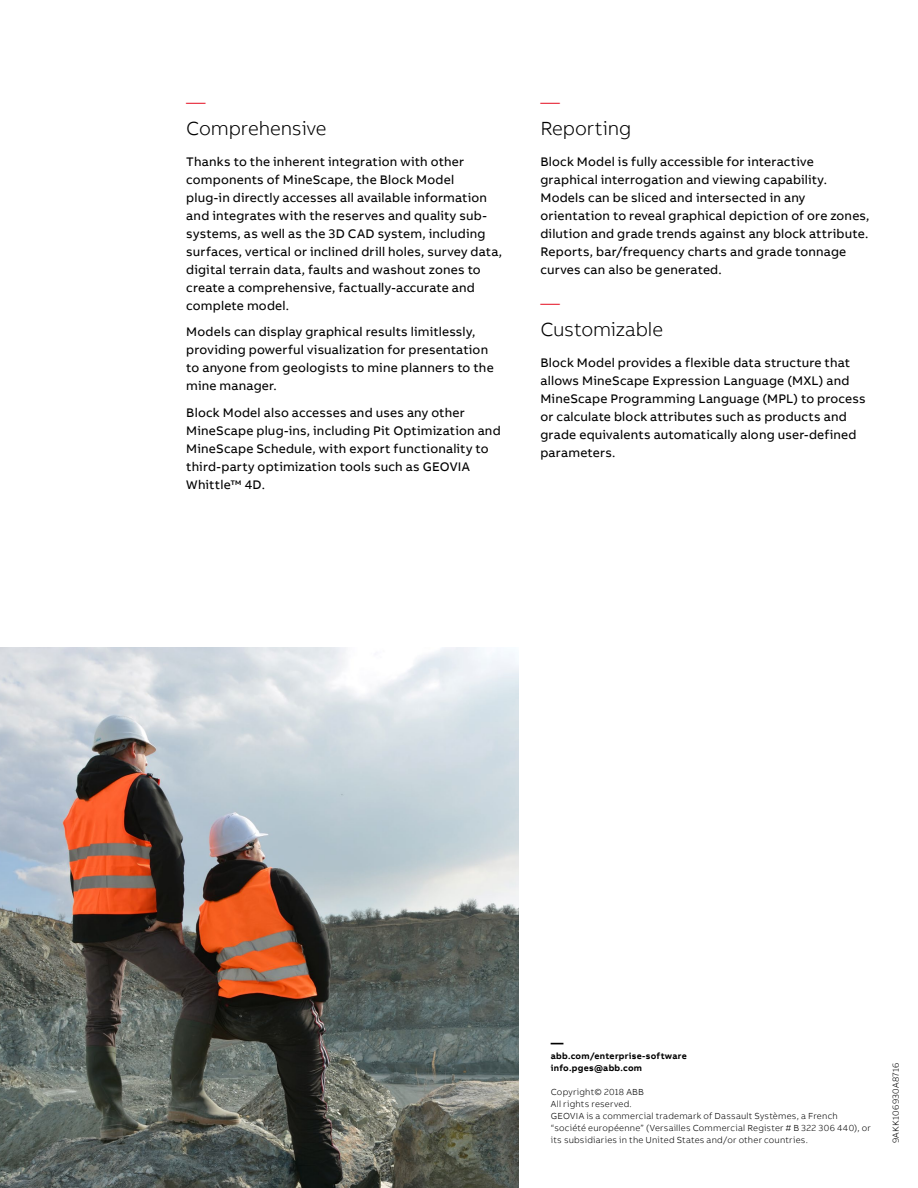
<style>
.page{position:relative;width:918px;height:1188px;background:#fff}
.page>*{position:absolute;margin:0;border:0;box-sizing:border-box;transform-origin:0 0}
.Lead_13pt_18pt{font:300 19.5px/27px "AB Bvoice";letter-spacing:-.005em;color:#000}
.Copytext_8_5pt_12pt{font:12.75px/18px "AB Bvoice";letter-spacing:.015em;color:#000}
.Contact_8_5pt_12pt{font:700 12.75px "AB Bvoice";color:#000}
.Additional_Informati{font:300 9px/12px "AB Bvoice";letter-spacing:.025em;color:#000}
.Additional_Informati-2{font:700 9px "AB Bvoice";letter-spacing:.03em;color:#000}
.s1{color:#e30015}
</style>
<div class="page">
<img style="left:0;top:648px;width:519px;height:540px">
<p class="Lead_13pt_18pt" style="left:186px;top:88px;width:142px"><span class="s1">—<br></span>Comprehensive</p>
<p class="Copytext_8_5pt_12pt" style="left:186px;top:153px;width:317px">Thanks to the inherent integration with other components of MineScape, the Block Model<br>plug-in directly accesses all available information and integrates with the reserves and quality sub&shy;systems, as well as the 3D CAD system, including surfaces, vertical or inclined drill holes, survey data, digital terrain data, faults and washout zones to create a comprehensive, factually-accurate and complete model.</p>
<p class="Copytext_8_5pt_12pt" style="left:186px;top:323px;width:309px">Models can display graphical results limitlessly, providing powerful visualization for presentation to anyone from geologists to mine planners to the mine manager.</p>
<p class="Copytext_8_5pt_12pt" style="left:186px;top:404px;width:316px">Block Model also accesses and uses any other MineScape plug-ins, including Pit Optimization and MineScape Schedule, with export functionality to third-party optimization tools such as GEOVIA Whittle™ 4D.</p>
<p class="Lead_13pt_18pt" style="left:540px;top:88px;width:92px"><span class="s1">—<br></span>Reporting</p>
<p class="Copytext_8_5pt_12pt" style="left:540px;top:153px;width:331px">Block Model is fully accessible for interactive graphical interrogation and viewing capability.<br>Models can be sliced and intersected in any orientation to reveal graphical depiction of ore zones, dilution and grade trends against any block attribute.<br>Reports, bar/frequency charts and grade tonnage curves can also be generated.</p>
<p class="Lead_13pt_18pt" style="left:540px;top:289px;width:124px"><span class="s1">—<br></span>Customizable</p>
<p class="Copytext_8_5pt_12pt" style="left:540px;top:354px;width:327px">Block Model provides a flexible data structure that allows MineScape Expression Language (MXL) and MineScape Programming Language (MPL) to process or calculate block attributes such as products and grade equivalents automatically along user-defined parameters.</p>
<p class="Contact_8_5pt_12pt" style="left:551px;top:1034px;width:14px">—</p>
<p class="Additional_Informati-2" style="left:551px;top:1050px;width:138px">abb.com/enterprise-software</p>
<p class="Additional_Informati-2" style="left:551px;top:1062px;width:93px">info.pges@abb.com</p>
<p class="Additional_Informati" style="left:551px;top:1086px;width:95px">Copyright© 2018 ABB</p>
<p class="Additional_Informati" style="left:551px;top:1098px;width:82px">All rights reserved.</p>
<p class="Additional_Informati" style="left:551px;top:1110px;width:322px">GEOVIA is a commercial trademark of Dassault Systèmes, a French “société européenne” (Versailles Commercial Register # B 322 306 440), or its subsidiaries in the United States and/or other countries.</p>
<p class="Additional_Informati" style="left:890px;top:1143px;width:82px;rotate:-90deg">9AKK106930A8716</p>
</div>
